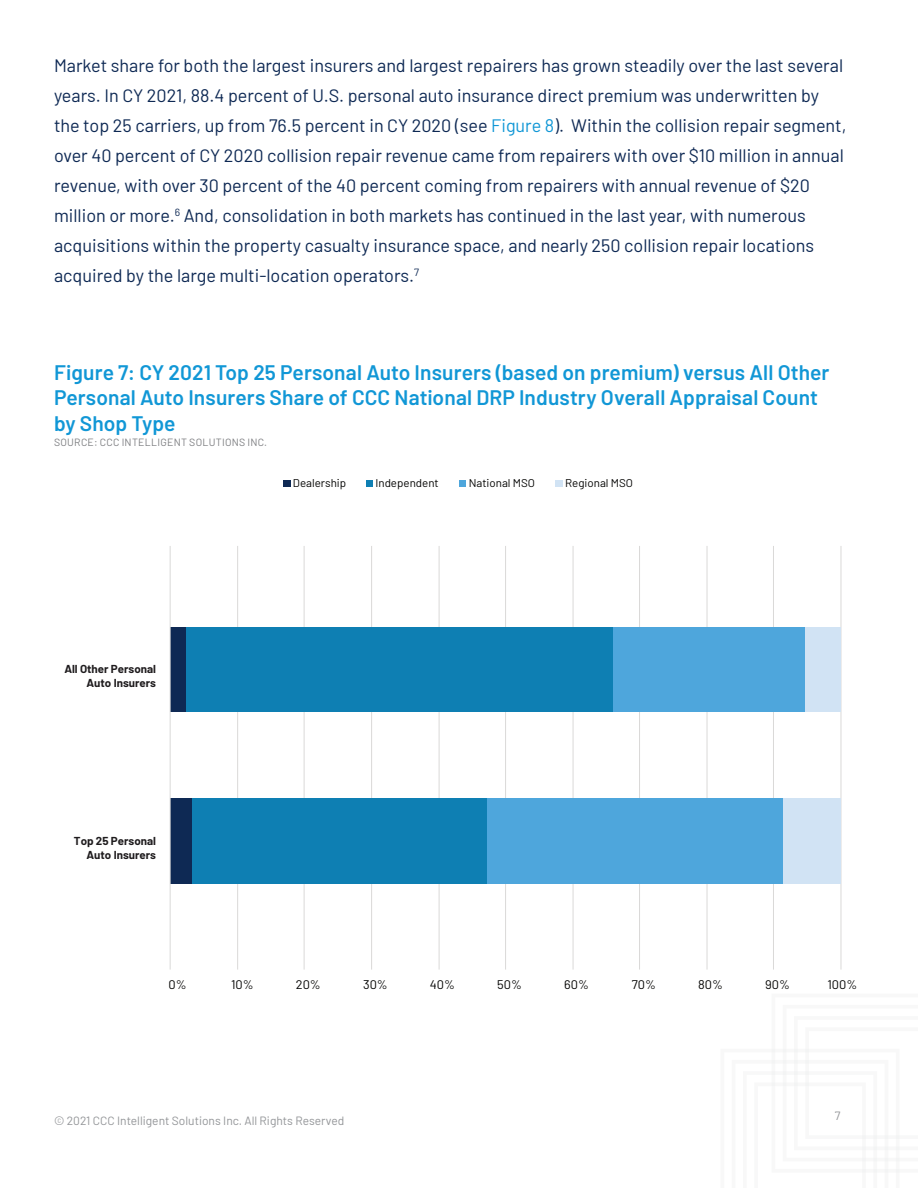
<style>
.page{position:relative;width:918px;height:1188px;background:#fff}
.page>*{position:absolute;margin:0;border:0;box-sizing:border-box;transform-origin:0 0}
.t1{font:600 21px/25.5px "Barlow";letter-spacing:.005em;color:#1197d6}
.t2{font:18px/30px "Barlow";color:#0e2954}
.t3{font:12.45px "Barlow";color:#050504}
.t4{font:12px "Barlow";color:#939598}
.t5{font:700 11.25px/13.5px "Barlow";color:#1f1c1e;text-align:right}
.t6{font:11.25px "Barlow";color:#050504}
.t7{font:10.5px "Barlow";letter-spacing:.025em;color:#7d7e81}
.s1{color:#1197d6}
</style>
<div class="page">
<svg style="left:772px;top:1049px;width:127px;height:123px"></svg>
<hr style="left:237px;top:546px;width:1px;height:424px;background:#dad9d8">
<hr style="left:304px;top:546px;width:1px;height:424px;background:#dad9d8">
<hr style="left:371px;top:546px;width:1px;height:424px;background:#dad9d8">
<hr style="left:439px;top:546px;width:1px;height:424px;background:#dad9d8">
<hr style="left:505px;top:546px;width:1px;height:424px;background:#dad9d8">
<hr style="left:573px;top:546px;width:1px;height:424px;background:#dad9d8">
<hr style="left:639px;top:546px;width:1px;height:424px;background:#dad9d8">
<hr style="left:707px;top:546px;width:1px;height:424px;background:#dad9d8">
<hr style="left:773px;top:546px;width:1px;height:424px;background:#dad9d8">
<hr style="left:841px;top:546px;width:1px;height:424px;background:#dad9d8">
<div style="left:171px;top:627px;width:15px;height:85px;background:#0e2954"></div>
<div style="left:171px;top:798px;width:21px;height:86px;background:#0e2954"></div>
<div style="left:186px;top:627px;width:427px;height:85px;background:#0e7fb3"></div>
<div style="left:192px;top:798px;width:296px;height:86px;background:#0e7fb3"></div>
<div style="left:613px;top:627px;width:192px;height:85px;background:#4ea6dc"></div>
<div style="left:488px;top:798px;width:295px;height:86px;background:#4ea6dc"></div>
<div style="left:805px;top:627px;width:35px;height:85px;background:#d1e3f4"></div>
<div style="left:783px;top:798px;width:57px;height:86px;background:#d1e3f4"></div>
<hr style="left:170px;top:546px;width:1px;height:424px;background:#dad9d8">
<div style="left:283px;top:480px;width:7px;height:6px;background:#0e2954"></div>
<svg style="left:366px;top:480px;width:6px;height:6px"></svg>
<svg style="left:459px;top:480px;width:6px;height:6px"></svg>
<div style="left:555px;top:480px;width:7px;height:6px;background:#d1e3f4"></div>
<p class="t2" style="left:54px;top:49px;width:794px">Market share for both the largest insurers and largest repairers has grown steadily over the last several years. In CY 2021, 88.4 percent of U.S. personal auto insurance direct premium was underwritten by the top 25 carriers, up from 76.5 percent in CY 2020 (see <span class="s1">Figure 8</span>). Within the collision repair segment, over 40 percent of CY 2020 collision repair revenue came from repairers with over $10 million in annual revenue, with over 30 percent of the 40 percent coming from repairers with annual revenue of $20 million or more.<sup>6</sup> And, consolidation in both markets has continued in the last year, with numerous acquisitions within the property casualty insurance space, and nearly 250 collision repair locations acquired by the large multi-location operators.<sup>7</sup></p>
<p class="t1" style="left:54px;top:358px;width:777px">Figure 7: CY 2021 Top 25 Personal Auto Insurers (based on premium) versus All Other<br>Personal Auto Insurers Share of CCC National DRP Industry Overall Appraisal Count by Shop Type</p>
<p class="t7" style="left:54px;top:434px;width:215px">SOURCE: CCC INTELLIGENT SOLUTIONS INC.</p>
<p class="t6" style="left:293px;top:475px;width:55px">Dealership</p>
<p class="t6" style="left:375px;top:475px;width:65px">Independent</p>
<p class="t6" style="left:469px;top:475px;width:68px">National MSO</p>
<p class="t6" style="left:565px;top:475px;width:69px">Regional MSO</p>
<p class="t5" style="left:64px;top:661px;width:93px">All Other Personal<br>Auto Insurers</p>
<p class="t5" style="left:74px;top:834px;width:84px">Top 25 Personal<br>Auto Insurers</p>
<p class="t3" style="left:168px;top:975px;width:20px">0%</p>
<p class="t3" style="left:231px;top:975px;width:24px">10%</p>
<p class="t3" style="left:296px;top:975px;width:27px">20%</p>
<p class="t3" style="left:363px;top:975px;width:26px">30%</p>
<p class="t3" style="left:430px;top:975px;width:27px">40%</p>
<p class="t3" style="left:497px;top:975px;width:26px">50%</p>
<p class="t3" style="left:564px;top:975px;width:26px">60%</p>
<p class="t3" style="left:632px;top:975px;width:26px">70%</p>
<p class="t3" style="left:698px;top:975px;width:26px">80%</p>
<p class="t3" style="left:765px;top:975px;width:26px">90%</p>
<p class="t3" style="left:827px;top:975px;width:31px">100%</p>
<p class="t4" style="left:54px;top:1112px;width:292px">© 2021 CCC Intelligent Solutions Inc. All Rights Reserved</p>
<p class="t4" style="left:835px;top:1107px;width:7px">7</p>
</div>
